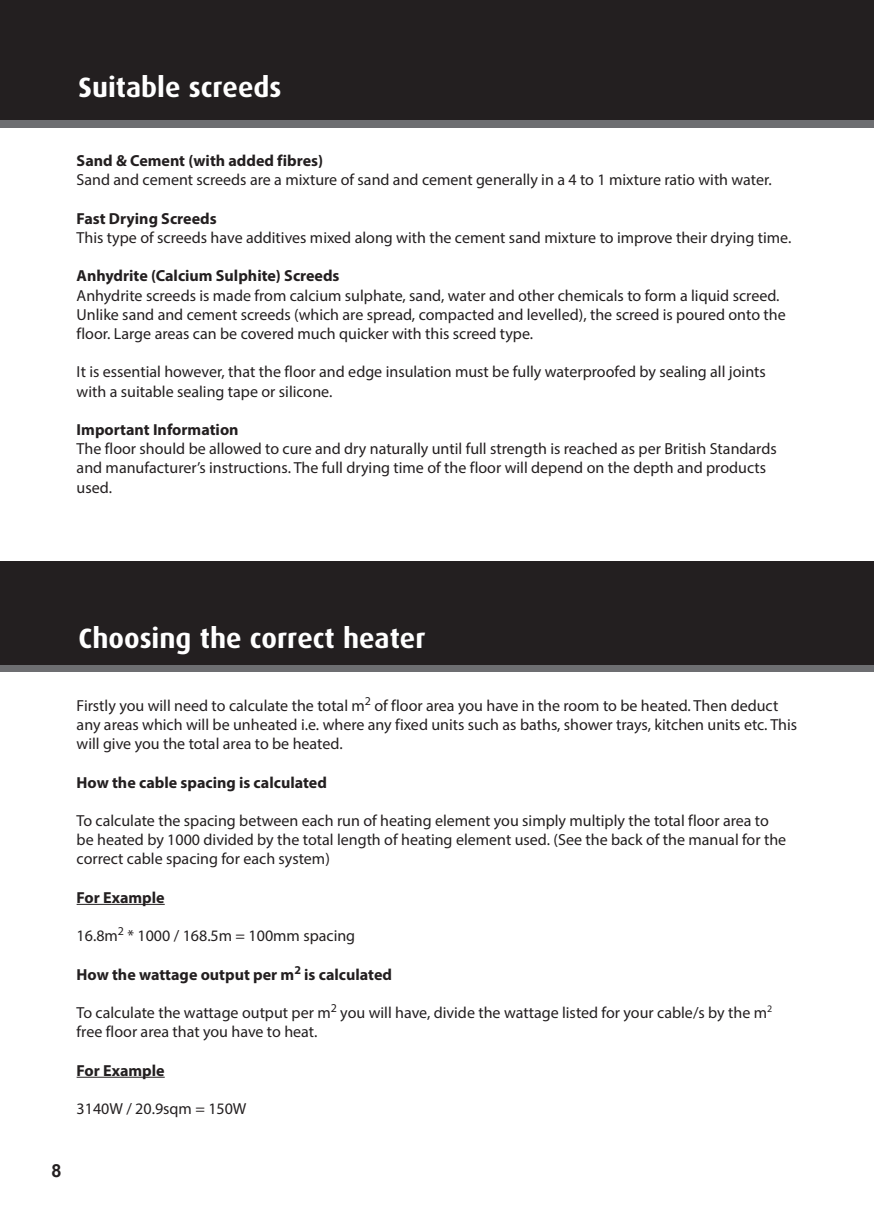
<style>
.page{position:relative;width:874px;height:1225px;background:#fff}
.page>*{position:absolute;margin:0;border:0;box-sizing:border-box;transform-origin:0 0}
.t1{font:700 28px "Dax";color:#fff}
.t2{font:700 18px "Arial";color:#231f20}
.t3{font:16px/19.2px "Myriad Pro";color:#231f20}
.t4{font:700 16px "Myriad Pro";color:#231f20}
</style>
<div class="page">
<div style="left:0;top:561px;width:873px;height:111px;background:#6d6e71"></div>
<div style="left:0;top:561px;width:873px;height:103px;background:#231f20"></div>
<hr style="left:77px;top:904px;width:88px;height:1px;background:#231f20">
<hr style="left:77px;top:1076px;width:88px;height:1px;background:#231f20">
<div style="left:0;top:0;width:873px;height:128px;background:#6d6e71"></div>
<div style="left:0;top:0;width:873px;height:119px;background:#231f20"></div>
<h1 class="t1" style="left:79px;top:74px;width:204px">Suitable screeds</h1>
<p class="t4" style="left:77px;top:154px;width:248px">Sand &amp; Cement (with added fibres)</p>
<p class="t3" style="left:77px;top:172px;width:696px">Sand and cement screeds are a mixture of sand and cement generally in a 4 to 1 mixture ratio with water.</p>
<p class="t4" style="left:77px;top:212px;width:141px">Fast Drying Screeds</p>
<p class="t3" style="left:77px;top:229px;width:716px">This type of screeds have additives mixed along with the cement sand mixture to improve their drying time.</p>
<p class="t4" style="left:77px;top:270px;width:264px">Anhydrite (Calcium Sulphite) Screeds</p>
<p class="t3" style="left:77px;top:287px;width:710px">Anhydrite screeds is made from calcium sulphate, sand, water and other chemicals to form a liquid screed.<br>Unlike sand and cement screeds (which are spread, compacted and levelled), the screed is poured onto the floor. Large areas can be covered much quicker with this screed type.</p>
<p class="t3" style="left:77px;top:364px;width:690px">It is essential however, that the floor and edge insulation must be fully waterproofed by sealing all joints with a suitable sealing tape or silicone.</p>
<p class="t4" style="left:77px;top:423px;width:163px">Important Information</p>
<p class="t3" style="left:77px;top:440px;width:701px">The floor should be allowed to cure and dry naturally until full strength is reached as per British Standards and manufacturer’s instructions. The full drying time of the floor will depend on the depth and products used.</p>
<h1 class="t1" style="left:79px;top:626px;width:348px">Choosing the correct heater</h1>
<p class="t3" style="left:77px;top:697px;width:721px">Firstly you will need to calculate the total m<sup>2</sup> of floor area you have in the room to be heated. Then deduct any areas which will be unheated i.e. where any fixed units such as baths, shower trays, kitchen units etc. This will give you the total area to be heated.</p>
<p class="t4" style="left:77px;top:776px;width:251px">How the cable spacing is calculated</p>
<p class="t3" style="left:77px;top:812px;width:710px">To calculate the spacing between each run of heating element you simply multiply the total floor area to be heated by 1000 divided by the total length of heating element used. (See the back of the manual for the correct cable spacing for each system)</p>
<p class="t4" style="left:77px;top:891px;width:90px">For Example</p>
<p class="t3" style="left:77px;top:927px;width:280px">16.8m<sup>2</sup> * 1000 / 168.5m = 100mm spacing</p>
<p class="t4" style="left:77px;top:968px;width:317px">How the wattage output per m<sup>2</sup> is calculated</p>
<p class="t3" style="left:77px;top:1004px;width:696px">To calculate the wattage output per m<sup>2</sup> you will have, divide the wattage listed for your cable/s by the m<sup>2 </sup>free floor area that you have to heat.</p>
<p class="t4" style="left:77px;top:1064px;width:90px">For Example</p>
<p class="t3" style="left:77px;top:1100px;width:171px">3140W / 20.9sqm = 150W</p>
<p class="t2" style="left:51px;top:1160px;width:12px">8</p>
</div>
